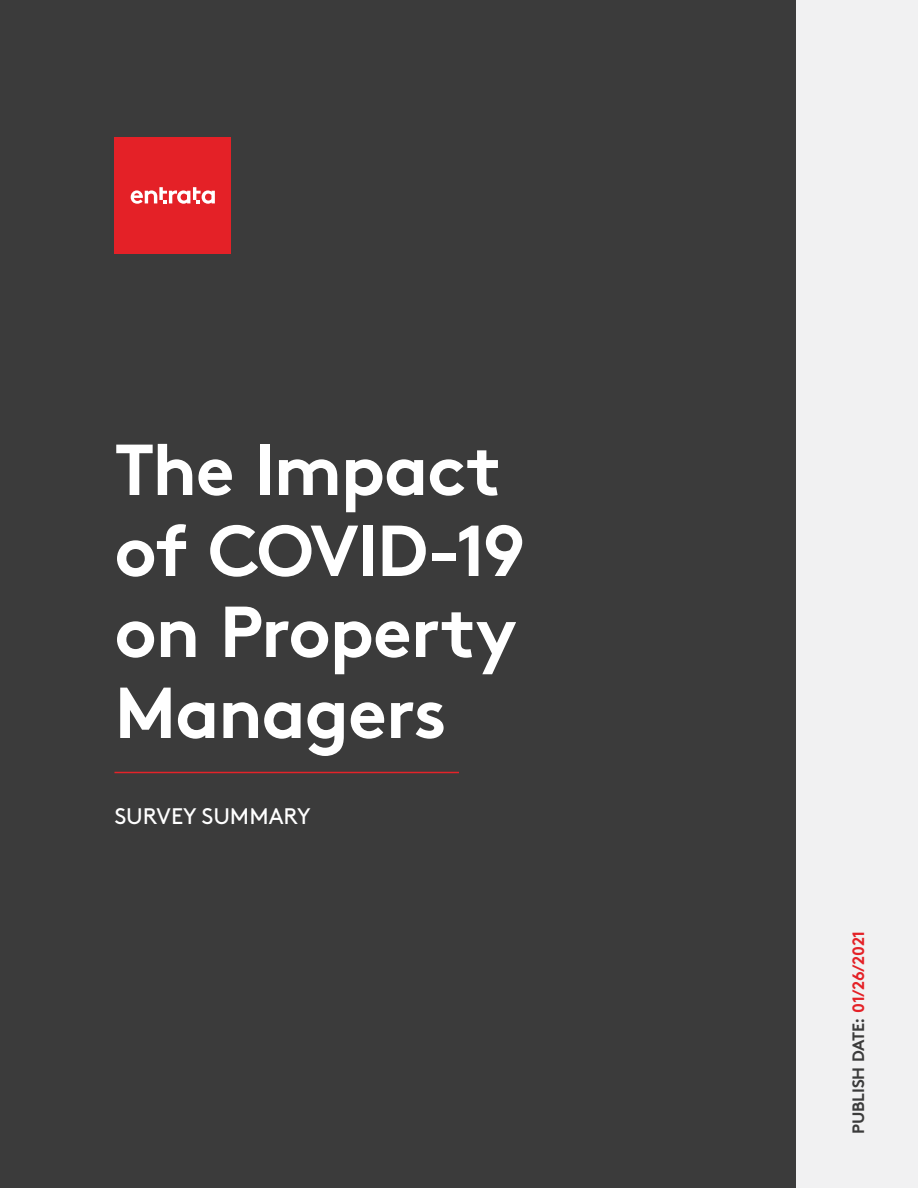
<style>
.page{position:relative;width:918px;height:1188px;background:#3b3b3b}
.page>*{position:absolute;margin:0;border:0;box-sizing:border-box;transform-origin:0 0}
.t1{font:700 72px/81px "Brown Entrata";letter-spacing:-.015em;color:#fff}
.t2{font:22.5px "Brown Entrata";color:#fff}
.t3{font:700 16.5px "Brown Entrata";letter-spacing:-.02em;color:#3b3b3b}
.s1{color:#e42127}
</style>
<div class="page">
<div style="left:114px;top:137px;width:117px;height:117px;background:#e42127"></div>
<svg style="left:131px;top:187px;width:84px;height:17px"></svg>
<div style="left:796px;top:0;width:122px;height:1188px;background:#f1f1f2"></div>
<hr style="left:114px;top:772px;width:345px;height:1px;background:#e42329">
<p class="t1" style="left:114px;top:422px;width:412px">The Impact of COVID-19 on Property<br>Managers</p>
<p class="t2" style="left:114px;top:799px;width:198px">SURVEY SUMMARY</p>
<p class="t3" style="left:845px;top:1134px;width:205px;rotate:-90deg">PUBLISH DATE: <span class="s1">01/26/2021</span></p>
</div>
